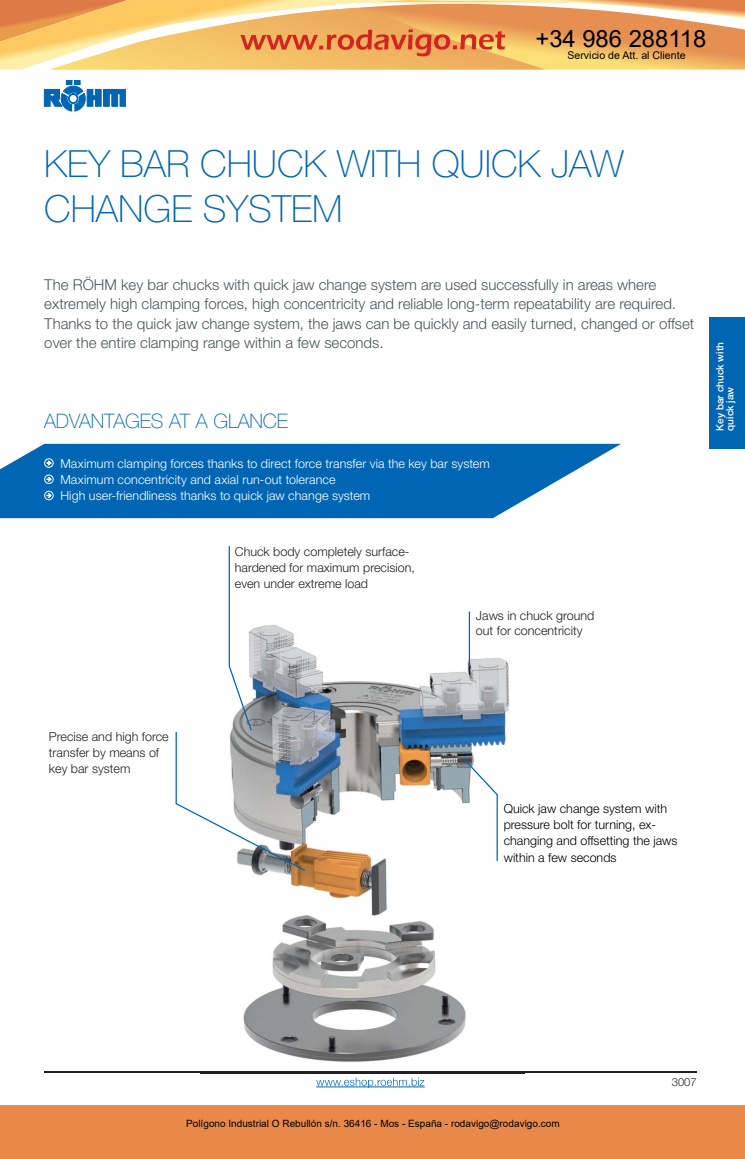
<style>
.page{position:relative;width:745px;height:1159px;background:#fff}
.page>*{position:absolute;margin:0;border:0;box-sizing:border-box;transform-origin:0 0}
.t1{font:100 37.5px/45px "Helvetica Neue LT Std";color:#0066b3}
.t2{font:23.75px "Arial";color:#000}
.t3{font:100 20px "Helvetica Neue LT Std";letter-spacing:-.01em;color:#0066b3}
.t4{font:300 15px/19.5px "Helvetica Neue LT Std";color:#4b5559}
.t5{font:300 12.5px/16.2px "Helvetica Neue LT Std";color:#231f20}
.t6{font:300 12.5px/16.2px "Helvetica Neue LT Std";letter-spacing:.005em;color:#fff}
.t7{font:300 12.5px/16.2px "Helvetica Neue LT Std";color:#000}
.t8{font:300 11.25px "Helvetica Neue LT Std";color:#231f20}
.t9{font:10.62px "Arial";color:#000}
.t10{font:10px "Arial";color:#000}
.t11{font:500 10px/10px "Helvetica Neue LT Std";color:#fff}
</style>
<div class="page">
<svg style="left:44px;top:80px;width:82px;height:31px"></svg>
<div style="left:68px;top:94px;width:10px;height:10px;border:1px solid #0066b3;border-radius:50%"></div>
<div style="left:69px;top:94px;width:8px;height:9px;border:1px solid #0066b3;border-radius:50%"></div>
<hr style="left:44px;top:1072px;width:652px;height:1px;background:#231f20">
<img style="left:200px;top:614px;width:324px;height:460px">
<img style="left:200px;top:1072px;width:324px;height:1px">
<hr style="left:228px;top:546px;width:2px;height:120px;background:#0066b3">
<hr style="left:175px;top:732px;width:2px;height:72px;background:#0066b3">
<svg style="left:175px;top:802px;width:131px;height:70px"></svg>
<hr style="left:496px;top:794px;width:1px;height:67px;background:#0066b3">
<svg style="left:0;top:444px;width:620px;height:74px;background:#1d77bb"></svg>
<div style="left:44px;top:458px;width:9px;height:9px;border:1px solid #fff;border-radius:50%"></div>
<svg style="left:47px;top:461px;width:4px;height:4px"></svg>
<div style="left:44px;top:475px;width:9px;height:9px;border:1px solid #fff;border-radius:50%"></div>
<svg style="left:47px;top:477px;width:4px;height:4px"></svg>
<div style="left:44px;top:491px;width:9px;height:9px;border:1px solid #fff;border-radius:50%"></div>
<svg style="left:47px;top:493px;width:4px;height:5px"></svg>
<svg style="left:227px;top:664px;width:26px;height:68px"></svg>
<div style="left:708px;top:317px;width:36px;height:131px;background:#0066b3"></div>
<hr style="left:468px;top:611px;width:1px;height:55px;background:#0066b3">
<svg style="left:462px;top:757px;width:37px;height:39px"></svg>
<svg style="left:316px;top:1077px;width:108px;height:11px"></svg>
<div style="left:0;top:1105px;width:744px;height:54px;background:#e88949"></div>
<svg style="left:0;top:0;width:744px;height:70px;background:#f0b66e"></svg>
<h2 class="t2" style="left:535px;top:22px;width:172px">+34 986 288118</h2>
<p class="t9" style="left:567px;top:48px;width:120px">Servicio de Att. al Cliente</p>
<h1 class="t1" style="left:44px;top:145px;width:580px">KEY BAR CHUCK WITH QUICK JAW<br>CHANGE SYSTEM</h1>
<p class="t4" style="left:44px;top:276px;width:651px">The RÖHM key bar chucks with quick jaw change system are used successfully in areas where extremely high clamping forces, high concentricity and reliable long-term repeatability are required.<br>Thanks to the quick jaw change system, the jaws can be quickly and easily turned, changed or offset over the entire clamping range within a few seconds.</p>
<h3 class="t3" style="left:44px;top:414px;width:245px">ADVANTAGES AT A GLANCE</h3>
<p class="t6" style="left:60px;top:456px;width:430px">Maximum clamping forces thanks to direct force transfer via the key bar system<br>Maximum concentricity and axial run-out tolerance<br>High user-friendliness thanks to quick jaw change system</p>
<p class="t5" style="left:235px;top:544px;width:181px">Chuck body completely surface&shy;hardened for maximum precision, even under extreme load</p>
<p class="t5" style="left:475px;top:609px;width:120px;line-height:15px">Jaws in chuck ground out for concentricity</p>
<p class="t11" style="left:715px;top:431px;width:90px;rotate:-90deg">Key bar chuck with quick jaw</p>
<p class="t5" style="left:49px;top:729px;width:121px">Precise and high force transfer by means of key bar system</p>
<p class="t7" style="left:503px;top:801px;width:175px">Quick jaw change system with pressure bolt for turning, ex&shy;changing and offsetting the jaws within a few seconds</p>
<p class="t10" style="left:186px;top:1117px;width:375px">Polígono Industrial O Rebullón s/n. 36416 - Mos - España - rodavigo@rodavigo.com</p>
<p class="t8" style="left:671px;top:1077px;width:27px">3007</p>
</div>
